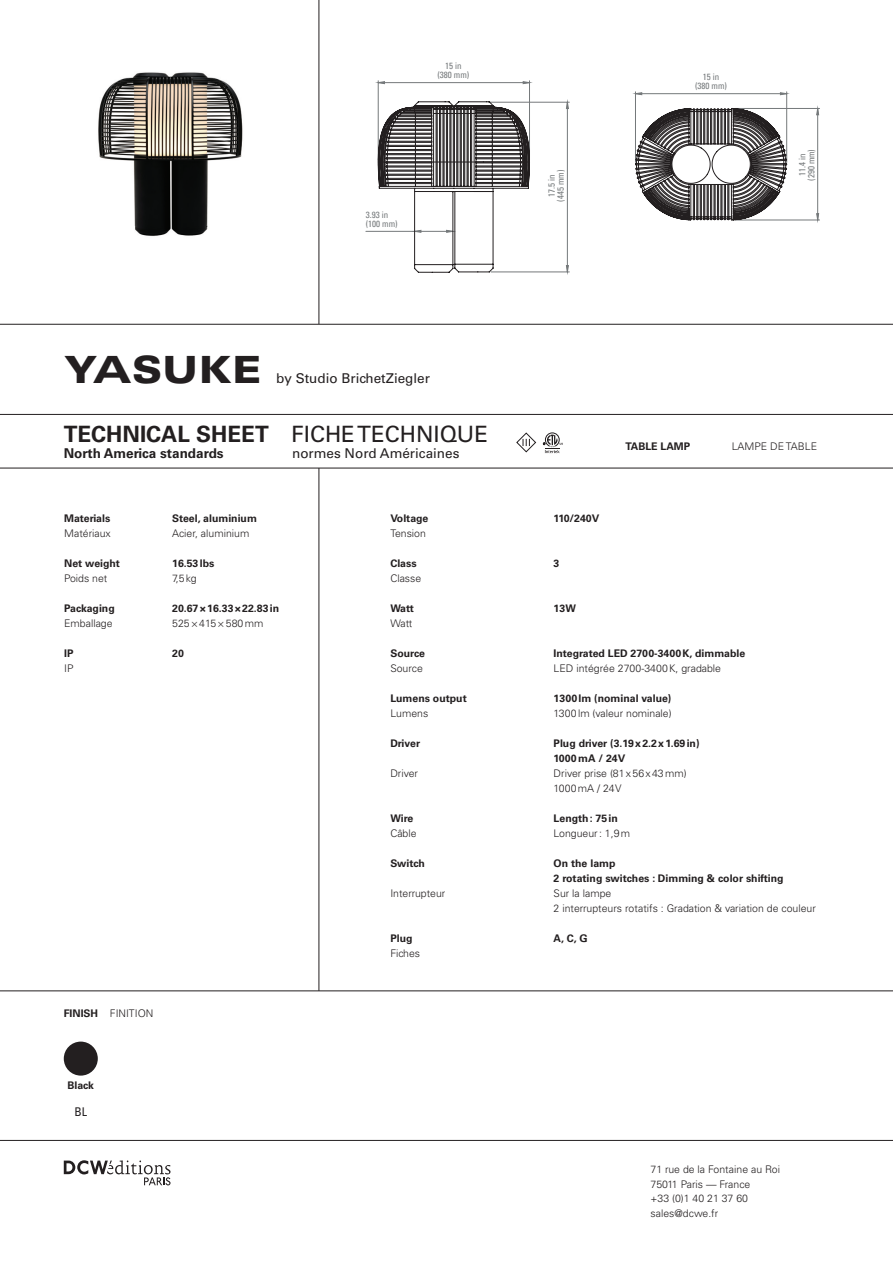
<style>
.page{position:relative;width:893px;height:1263px;background:#fff}
.page>*{position:absolute;margin:0;border:0;box-sizing:border-box;transform-origin:0 0}
.t1{font:900 expanded 37.5px "Univers LT Std";color:#231f20}
.t2{font:700 22.5px "Univers LT Std";color:#231f20}
.t3{font:13.5px "Univers LT Std";color:#231f20}
.t4{font:700 13.5px "Univers LT Std";color:#231f20}
.t5{font:condensed 12px "Univers LT Std";color:#231f20}
.t6{font:300 10.5px/14.7px "Univers LT Std";color:#231f20}
.t7{font:700 10.5px/15px "Univers LT Std";color:#231f20}
.t8{font:condensed 9px/9px "Univers LT Std";color:#75797b;text-align:center}
.s1{font-weight:400}
.s2{font-weight:700}
</style>
<div class="page">
<hr style="left:529px;top:81px;width:1px;height:79px;background:#75797b">
<hr style="left:378px;top:81px;width:1px;height:79px;background:#75797b">
<hr style="left:366px;top:231px;width:49px;height:1px;background:#75797b">
<svg style="left:378px;top:81px;width:151px;height:3px"></svg>
<svg style="left:377px;top:101px;width:192px;height:172px"></svg>
<hr style="left:786px;top:92px;width:1px;height:70px;background:#75797b">
<hr style="left:635px;top:92px;width:1px;height:70px;background:#75797b">
<hr style="left:735px;top:220px;width:85px;height:1px;background:#75797b">
<hr style="left:735px;top:108px;width:85px;height:1px;background:#75797b">
<svg style="left:636px;top:92px;width:151px;height:3px"></svg>
<svg style="left:816px;top:109px;width:3px;height:111px"></svg>
<svg style="left:635px;top:106px;width:152px;height:115px"></svg>
<hr style="left:319px;top:468px;width:1px;height:523px;background:#231f20">
<hr style="left:0;top:414px;width:893px;height:1px;background:#231f20">
<hr style="left:0;top:468px;width:893px;height:1px;background:#231f20">
<hr style="left:0;top:990px;width:893px;height:1px;background:#231f20">
<hr style="left:0;top:1140px;width:893px;height:1px;background:#231f20">
<hr style="left:0;top:324px;width:893px;height:1px;background:#231f20">
<hr style="left:319px;top:0;width:1px;height:324px;background:#231f20">
<svg style="left:64px;top:1160px;width:107px;height:25px"></svg>
<img style="left:98px;top:72px;width:145px;height:164px">
<div style="left:64px;top:1041px;width:34px;height:34px;background:#231f20;border-radius:50%"></div>
<svg style="left:543px;top:432px;width:20px;height:21px"></svg>
<svg style="left:516px;top:432px;width:21px;height:21px"></svg>
<p class="t8" style="left:437px;top:61px;width:33px">15 in (380 mm)</p>
<p class="t8" style="left:366px;top:210px;width:33px;text-align:left">3.93 in (100 mm)</p>
<h1 class="t1" style="left:64px;top:347px;width:200px">YASUKE</h1>
<p class="t3" style="left:276px;top:370px;width:155px">by Studio BrichetZiegler</p>
<h2 class="t2" style="left:64px;top:421px;width:426px">TECHNICAL SHEET <span class="s1">FICHE TECHNIQUE</span></h2>
<p class="t4" style="left:64px;top:445px;width:161px">North America standards</p>
<p class="t3" style="left:292px;top:445px;width:169px">normes Nord Américaines</p>
<p class="t7" style="left:64px;top:511px;width:48px">Materials</p>
<p class="t6" style="left:64px;top:526px;width:48px">Matériaux</p>
<p class="t7" style="left:64px;top:556px;width:57px">Net weight</p>
<p class="t6" style="left:64px;top:571px;width:45px">Poids net</p>
<p class="t7" style="left:64px;top:601px;width:52px">Packaging</p>
<p class="t6" style="left:64px;top:616px;width:50px">Emballage</p>
<p class="t7" style="left:64px;top:646px;width:11px">IP</p>
<p class="t6" style="left:64px;top:661px;width:11px">IP</p>
<p class="t7" style="left:172px;top:511px;width:86px">Steel, aluminium</p>
<p class="t6" style="left:172px;top:526px;width:79px">Acier, aluminium</p>
<p class="t7" style="left:172px;top:556px;width:44px">16.53lbs</p>
<p class="t6" style="left:172px;top:571px;width:26px">7,5kg</p>
<p class="t7" style="left:172px;top:601px;width:108px">20.67×16.33×22.83in</p>
<p class="t6" style="left:172px;top:616px;width:93px">525×415×580mm</p>
<p class="t7" style="left:172px;top:646px;width:13px">20</p>
<p class="t6" style="left:64px;top:1006px;width:91px"><span class="s2">FINISH</span> FINITION</p>
<p class="t7" style="left:67px;top:1078px;width:28px">Black</p>
<p class="t5" style="left:74px;top:1104px;width:14px">BL</p>
<p class="t7" style="left:390px;top:511px;width:39px">Voltage</p>
<p class="t6" style="left:390px;top:526px;width:37px">Tension</p>
<p class="t7" style="left:390px;top:556px;width:28px">Class</p>
<p class="t6" style="left:390px;top:571px;width:32px">Classe</p>
<p class="t7" style="left:390px;top:601px;width:25px">Watt</p>
<p class="t6" style="left:390px;top:616px;width:23px">Watt</p>
<p class="t7" style="left:390px;top:646px;width:36px">Source</p>
<p class="t6" style="left:390px;top:661px;width:34px">Source</p>
<p class="t7" style="left:390px;top:691px;width:78px">Lumens output</p>
<p class="t6" style="left:390px;top:706px;width:39px">Lumens</p>
<p class="t7" style="left:390px;top:736px;width:31px">Driver</p>
<p class="t6" style="left:390px;top:766px;width:29px">Driver</p>
<p class="t7" style="left:390px;top:811px;width:25px">Wire</p>
<p class="t6" style="left:390px;top:826px;width:28px">Câble</p>
<p class="t7" style="left:390px;top:856px;width:36px">Switch</p>
<p class="t6" style="left:390px;top:886px;width:57px">Interrupteur</p>
<p class="t7" style="left:390px;top:931px;width:24px">Plug</p>
<p class="t6" style="left:390px;top:946px;width:31px">Fiches</p>
<p class="t8" style="left:547px;top:202px;width:33px;rotate:-90deg">17.5 in (445 mm)</p>
<p class="t8" style="left:695px;top:72px;width:33px">15 in (380 mm)</p>
<p class="t8" style="left:798px;top:181px;width:33px;rotate:-90deg">11.4 in (290 mm)</p>
<p class="t7" style="left:625px;top:439px;width:66px">TABLE LAMP</p>
<p class="t6" style="left:732px;top:439px;width:87px">LAMPE DE TABLE</p>
<p class="t7" style="left:554px;top:511px;width:47px">110/240V</p>
<p class="t7" style="left:554px;top:556px;width:7px">3</p>
<p class="t7" style="left:554px;top:601px;width:24px">13W</p>
<p class="t7" style="left:554px;top:646px;width:193px">Integrated LED 2700-3400K, dimmable</p>
<p class="t6" style="left:554px;top:661px;width:169px">LED intégrée 2700-3400K, gradable</p>
<p class="t7" style="left:554px;top:691px;width:119px">1300lm (nominal value)</p>
<p class="t6" style="left:554px;top:706px;width:120px">1300lm (valeur nominale)</p>
<p class="t7" style="left:554px;top:736px;width:147px">Plug driver (3.19x2.2x1.69in)<br>1000mA / 24V</p>
<p class="t6" style="left:554px;top:766px;width:134px">Driver prise (81x56x43mm)<br>1000mA / 24V</p>
<p class="t7" style="left:554px;top:811px;width:66px">Length: 75in</p>
<p class="t6" style="left:554px;top:826px;width:78px">Longueur: 1,9m</p>
<p class="t7" style="left:554px;top:856px;width:232px">On the lamp<br>2 rotating switches : Dimming &amp; color shifting</p>
<p class="t6" style="left:554px;top:886px;width:264px">Sur la lampe<br>2 interrupteurs rotatifs : Gradation &amp; variation de couleur</p>
<p class="t7" style="left:554px;top:931px;width:35px">A, C, G</p>
<p class="t6" style="left:651px;top:1162px;width:131px">71 rue de la Fontaine au Roi<br>75011 Paris — France<br>+33 (0)1 40 21 37 60 sales@dcwe.fr</p>
</div>
